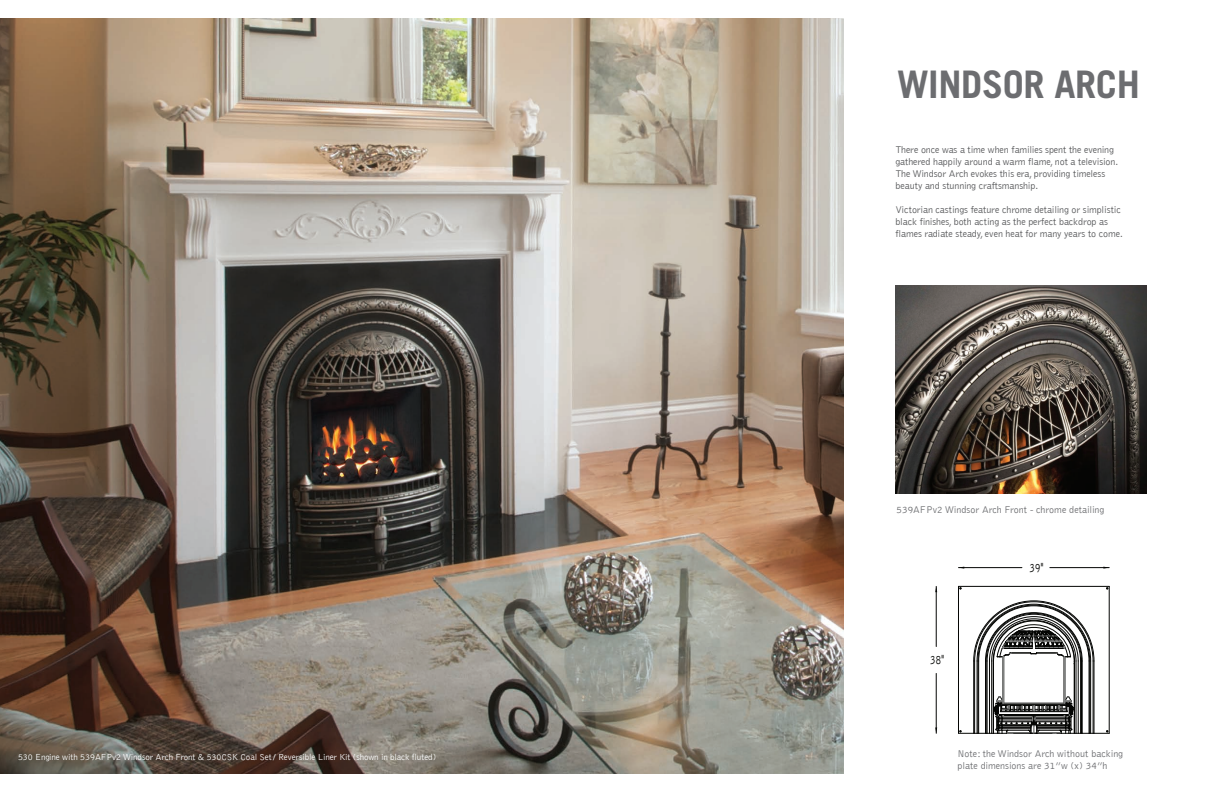
<style>
.page{position:relative;width:1224px;height:792px;background:#fff}
.page>*{position:absolute;margin:0;border:0;box-sizing:border-box;transform-origin:0 0}
.t1{font:700 38px "Trade Gothic LT Std";letter-spacing:-.01em;color:#6c6d70}
.t2{font:300 13px "Bell Gothic";color:#040503;scale:.75 1}
.t3{font:300 10px/12px "Bell Gothic";letter-spacing:-.01em;color:#57585a}
.t4{font:300 10px/12px "Bell Gothic";color:#6c6d70}
.t5{font:300 9px "Bell Gothic";letter-spacing:-.01em;color:#fff}
</style>
<div class="page">
<img style="left:0;top:18px;width:844px;height:756px">
<hr style="left:1082px;top:661px;width:1px;height:72px;background:#040503">
<hr style="left:1089px;top:661px;width:1px;height:72px;background:#040503">
<hr style="left:985px;top:661px;width:1px;height:72px;background:#040503">
<hr style="left:1080px;top:661px;width:1px;height:72px;background:#040503">
<hr style="left:1081px;top:661px;width:1px;height:72px;background:#040503">
<hr style="left:978px;top:661px;width:1px;height:72px;background:#040503">
<hr style="left:977px;top:661px;width:1px;height:72px;background:#040503">
<hr style="left:1090px;top:661px;width:1px;height:72px;background:#040503">
<hr style="left:987px;top:661px;width:1px;height:72px;background:#040503">
<hr style="left:986px;top:661px;width:1px;height:72px;background:#040503">
<hr style="left:1093px;top:661px;width:1px;height:72px;background:#040503">
<hr style="left:1078px;top:661px;width:1px;height:72px;background:#040503">
<hr style="left:989px;top:661px;width:1px;height:72px;background:#040503">
<hr style="left:1076px;top:661px;width:1px;height:72px;background:#040503">
<hr style="left:992px;top:661px;width:1px;height:72px;background:#040503">
<hr style="left:1094px;top:661px;width:1px;height:72px;background:#040503">
<hr style="left:974px;top:661px;width:1px;height:72px;background:#040503">
<hr style="left:958px;top:586px;width:151px;height:1px;background:#040503">
<hr style="left:1109px;top:586px;width:1px;height:147px;background:#040503">
<hr style="left:958px;top:586px;width:1px;height:147px;background:#040503">
<hr style="left:993px;top:661px;width:1px;height:72px;background:#040503">
<hr style="left:1074px;top:661px;width:1px;height:72px;background:#040503">
<hr style="left:1065px;top:657px;width:1px;height:46px;background:#808180">
<hr style="left:1004px;top:656px;width:1px;height:47px;background:#808180">
<hr style="left:1003px;top:657px;width:1px;height:46px;background:#808180">
<hr style="left:1064px;top:657px;width:1px;height:46px;background:#808180">
<svg style="left:973px;top:601px;width:121px;height:63px"></svg>
<svg style="left:958px;top:697px;width:151px;height:37px"></svg>
<hr style="left:958px;top:567px;width:64px;height:1px;background:#040503">
<hr style="left:1050px;top:567px;width:59px;height:1px;background:#040503">
<hr style="left:936px;top:586px;width:1px;height:61px;background:#040503">
<hr style="left:936px;top:673px;width:1px;height:60px;background:#040503">
<img style="left:896px;top:285px;width:251px;height:208px">
<p class="t5" style="left:18px;top:752px;width:420px">530 Engine with 539AFPv2 Windsor Arch Front &amp; 530CSK Coal Set / Reversible Liner Kit (shown in black fluted)</p>
<h1 class="t1" style="left:897px;top:61px;width:244px">WINDSOR ARCH</h1>
<p class="t3" style="left:896px;top:144px;width:224px">There once was a time when families spent the evening gathered happily around a warm flame, not a television.<br>The Windsor Arch evokes this era, providing timeless beauty and stunning craftsmanship.</p>
<p class="t3" style="left:896px;top:204px;width:229px">Victorian castings feature chrome detailing or simplistic black finishes, both acting as the perfect backdrop as flames radiate steady, even heat for many years to come.</p>
<p class="t4" style="left:897px;top:504px;width:209px">539AFPv2 Windsor Arch Front - chrome detailing</p>
<h2 class="t2" style="left:930px;top:653px;width:20px">38"</h2>
<h2 class="t2" style="left:1030px;top:561px;width:20px">39"</h2>
<p class="t4" style="left:957px;top:748px;width:167px">Note: the Windsor Arch without backing plate dimensions are 31”w (x) 34”h</p>
</div>
